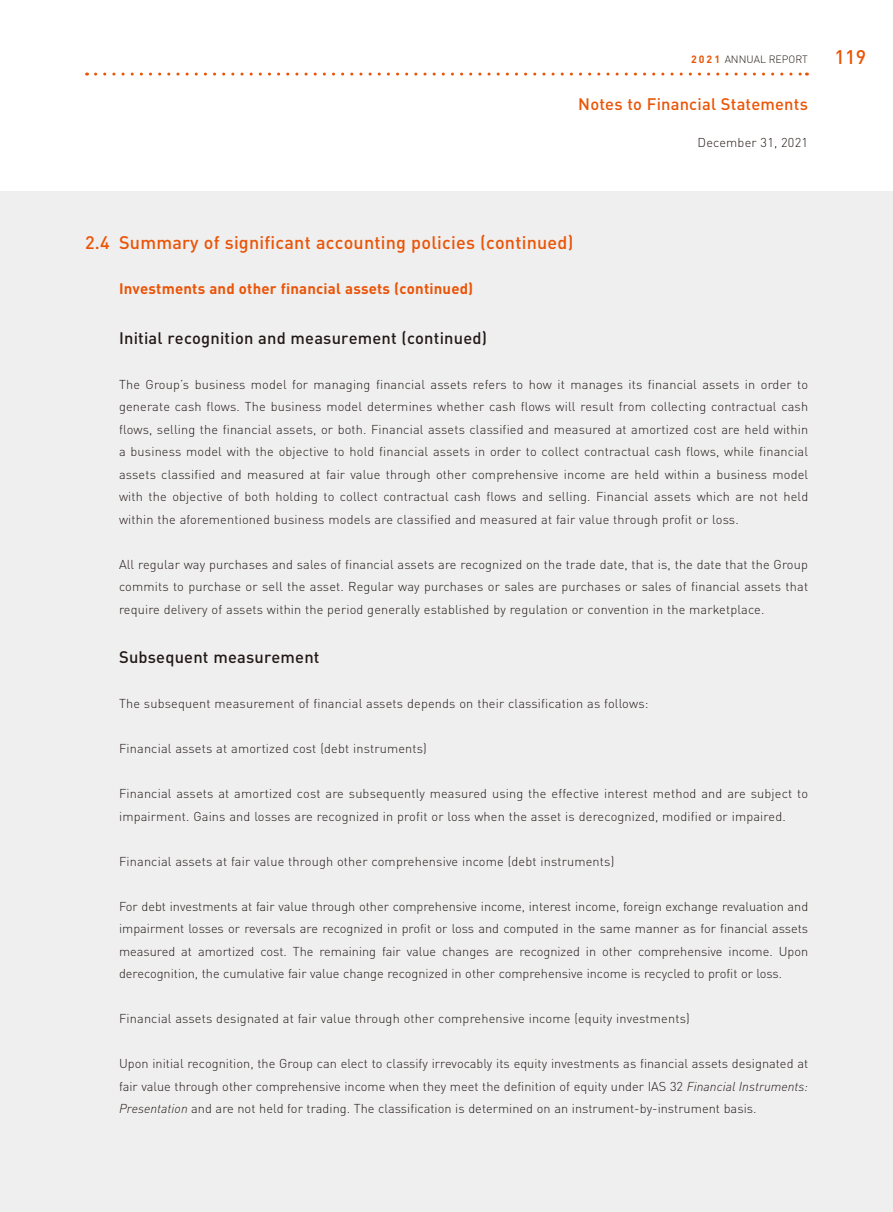
<style>
.page{position:relative;width:893px;height:1212px;background:#fff}
.page>*{position:absolute;margin:0;border:0;box-sizing:border-box;transform-origin:0 0}
.t1{font:500 19.5px "DIN";color:#ea5406}
.t2{font:500 18px "DIN";letter-spacing:.01em;color:#ea5406}
.t3{font:500 16.5px "DIN";letter-spacing:.01em;color:#231916}
.t4{font:500 16.5px "DIN";letter-spacing:.01em;color:#ea5406}
.t5{font:700 15px "DIN";letter-spacing:.01em;color:#ea5406}
.t6{font:300 12.75px/22.5px "DIN";letter-spacing:.015em;color:#231916;text-align:justify}
.t7{font:300 10.5px "DIN";color:#231916}
.s1{font-weight:700;color:#ea5406}
.s2{font-style:italic}
</style>
<div class="page">
<div style="left:0;top:191px;width:893px;height:1021px;background:#efeff0"></div>
<svg style="left:96px;top:73px;width:711px;height:3px"></svg>
<p class="t7" style="left:691px;top:53px;width:118px"><span class="s1">2 0 2 1</span> ANNUAL REPORT</p>
<h1 class="t1" style="left:835px;top:45px;width:33px">119</h1>
<p class="t4" style="left:578px;top:93px;width:231px">Notes to Financial Statements</p>
<p class="t6" style="left:697px;top:131px;width:112px">December 31, 2021</p>
<h2 class="t2" style="left:85px;top:231px;width:490px">2.4 Summary of significant accounting policies (continued)</h2>
<p class="t5" style="left:119px;top:279px;width:356px">Investments and other financial assets (continued)</p>
<p class="t3" style="left:119px;top:327px;width:369px">Initial recognition and measurement (continued)</p>
<p class="t6" style="left:119px;top:373px;width:691px">The Group’s business model for managing financial assets refers to how it manages its financial assets in order to generate cash flows. The business model determines whether cash flows will result from collecting contractual cash flows, selling the financial assets, or both. Financial assets classified and measured at amortized cost are held within a business model with the objective to hold financial assets in order to collect contractual cash flows, while financial assets classified and measured at fair value through other comprehensive income are held within a business model with the objective of both holding to collect contractual cash flows and selling. Financial assets which are not held within the aforementioned business models are classified and measured at fair value through profit or loss.</p>
<p class="t6" style="left:119px;top:553px;width:691px">All regular way purchases and sales of financial assets are recognized on the trade date, that is, the date that the Group commits to purchase or sell the asset. Regular way purchases or sales are purchases or sales of financial assets that require delivery of assets within the period generally established by regulation or convention in the marketplace.</p>
<p class="t3" style="left:119px;top:647px;width:202px">Subsequent measurement</p>
<p class="t6" style="left:119px;top:692px;width:531px">The subsequent measurement of financial assets depends on their classification as follows:</p>
<p class="t6" style="left:119px;top:737px;width:309px">Financial assets at amortized cost (debt instruments)</p>
<p class="t6" style="left:119px;top:782px;width:691px">Financial assets at amortized cost are subsequently measured using the effective interest method and are subject to impairment. Gains and losses are recognized in profit or loss when the asset is derecognized, modified or impaired.</p>
<p class="t6" style="left:119px;top:850px;width:497px">Financial assets at fair value through other comprehensive income (debt instruments)</p>
<p class="t6" style="left:119px;top:895px;width:691px">For debt investments at fair value through other comprehensive income, interest income, foreign exchange revaluation and impairment losses or reversals are recognized in profit or loss and computed in the same manner as for financial assets measured at amortized cost. The remaining fair value changes are recognized in other comprehensive income. Upon derecognition, the cumulative fair value change recognized in other comprehensive income is recycled to profit or loss.</p>
<p class="t6" style="left:119px;top:1007px;width:572px">Financial assets designated at fair value through other comprehensive income (equity investments)</p>
<p class="t6" style="left:119px;top:1052px;width:691px">Upon initial recognition, the Group can elect to classify irrevocably its equity investments as financial assets designated at fair value through other comprehensive income when they meet the definition of equity under IAS 32 <span class="s2">Financial Instruments:<br>Presentation</span> and are not held for trading. The classification is determined on an instrument-by-instrument basis.</p>
</div>
